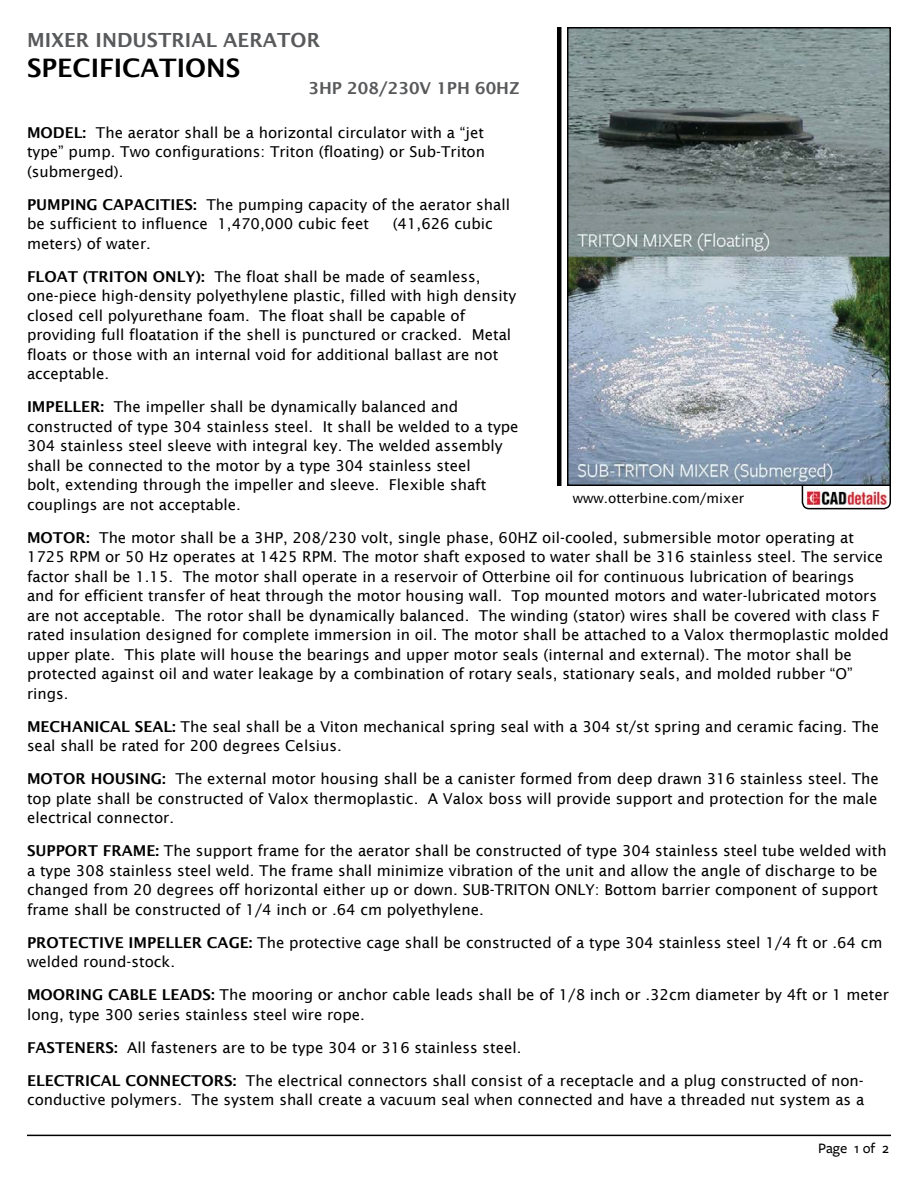
<style>
.page{position:relative;width:918px;height:1188px;background:#fff}
.page>*{position:absolute;margin:0;border:0;box-sizing:border-box;transform-origin:0 0}
.t1{font:600 25.5px "Lucida Sans";color:#000}
.t2{font:600 19.5px "Lucida Sans";color:#58595b}
.t3{font:600 16.5px "Lucida Sans";color:#58595b}
.t4{font:15px/19.5px "Lucida Sans";color:#000}
.t5{font:500 15px "Freight Sans Pro";color:#000}
.t6{font:13.5px "Lucida Sans";color:#000}
.s1{font-weight:600}
</style>
<div class="page">
<hr style="left:27px;top:1135px;width:864px;height:1px;background:#000">
<div style="left:802px;top:467px;width:89px;height:42px;border:2px solid #000;border-radius:7px"></div>
<img style="left:805px;top:489px;width:83px;height:16px">
<img style="left:570px;top:30px;width:318px;height:453px">
<div style="left:567px;top:27px;width:324px;height:459px;border:2px solid #000"></div>
<hr style="left:557px;top:27px;width:4px;height:459px;background:#000">
<h2 class="t2" style="left:27px;top:29px;width:295px">MIXER INDUSTRIAL AERATOR</h2>
<h1 class="t1" style="left:27px;top:54px;width:215px">SPECIFICATIONS</h1>
<p class="t3" style="left:309px;top:78px;width:213px">3HP 208/230V 1PH 60HZ</p>
<p class="t4" style="left:27px;top:123px;width:460px;text-align:justify"><span class="s1">MODEL:</span> The aerator shall be a horizontal circulator with a “jet type” pump. Two configurations: Triton (floating) or Sub-Triton (submerged).</p>
<p class="t4" style="left:27px;top:195px;width:485px"><span class="s1">PUMPING CAPACITIES:</span> The pumping capacity of the aerator shall be sufficient to influence 1,470,000 cubic feet</p>
<p class="t4" style="left:393px;top:214px;width:102px">(41,626 cubic</p>
<p class="t4" style="left:27px;top:234px;width:125px">meters) of water.</p>
<p class="t4" style="left:27px;top:267px;width:491px"><span class="s1">FLOAT (TRITON ONLY):</span> The float shall be made of seamless, one-piece high-density polyethylene plastic, filled with high density closed cell polyurethane foam. The float shall be capable of providing full floatation if the shell is punctured or cracked. Metal floats or those with an internal void for additional ballast are not acceptable.</p>
<p class="t4" style="left:27px;top:397px;width:493px"><span class="s1">IMPELLER:</span> The impeller shall be dynamically balanced and constructed of type 304 stainless steel. It shall be welded to a type 304 stainless steel sleeve with integral key. The welded assembly shall be connected to the motor by a type 304 stainless steel<br>bolt, extending through the impeller and sleeve. Flexible shaft couplings are not acceptable.</p>
<p class="t4" style="left:27px;top:528px;width:864px"><span class="s1">MOTOR:</span> The motor shall be a 3HP, 208/230 volt, single phase, 60HZ oil-cooled, submersible motor operating at 1725 RPM or 50 Hz operates at 1425 RPM. The motor shaft exposed to water shall be 316 stainless steel. The service factor shall be 1.15. The motor shall operate in a reservoir of Otterbine oil for continuous lubrication of bearings<br>and for efficient transfer of heat through the motor housing wall. Top mounted motors and water-lubricated motors are not acceptable. The rotor shall be dynamically balanced. The winding (stator) wires shall be covered with class F rated insulation designed for complete immersion in oil. The motor shall be attached to a Valox thermoplastic molded upper plate. This plate will house the bearings and upper motor seals (internal and external). The motor shall be protected against oil and water leakage by a combination of rotary seals, stationary seals, and molded rubber “O” rings.</p>
<p class="t4" style="left:27px;top:717px;width:854px"><span class="s1">MECHANICAL SEAL:</span> The seal shall be a Viton mechanical spring seal with a 304 st/st spring and ceramic facing. The seal shall be rated for 200 degrees Celsius.</p>
<p class="t4" style="left:27px;top:769px;width:853px;text-align:justify"><span class="s1">MOTOR HOUSING:</span> The external motor housing shall be a canister formed from deep drawn 316 stainless steel. The top plate shall be constructed of Valox thermoplastic. A Valox boss will provide support and protection for the male electrical connector.</p>
<p class="t4" style="left:27px;top:841px;width:861px"><span class="s1">SUPPORT FRAME:</span> The support frame for the aerator shall be constructed of type 304 stainless steel tube welded with a type 308 stainless steel weld. The frame shall minimize vibration of the unit and allow the angle of discharge to be changed from 20 degrees off horizontal either up or down. SUB-TRITON ONLY: Bottom barrier component of support frame shall be constructed of 1/4 inch or .64 cm polyethylene.</p>
<p class="t4" style="left:27px;top:933px;width:857px"><span class="s1">PROTECTIVE IMPELLER CAGE:</span> The protective cage shall be constructed of a type 304 stainless steel 1/4 ft or .64 cm welded round-stock.</p>
<p class="t4" style="left:27px;top:985px;width:863px"><span class="s1">MOORING CABLE LEADS:</span> The mooring or anchor cable leads shall be of 1/8 inch or .32cm diameter by 4ft or 1 meter long, type 300 series stainless steel wire rope.</p>
<p class="t4" style="left:27px;top:1038px;width:496px"><span class="s1">FASTENERS:</span> All fasteners are to be type 304 or 316 stainless steel.</p>
<p class="t4" style="left:27px;top:1071px;width:839px"><span class="s1">ELECTRICAL CONNECTORS:</span> The electrical connectors shall consist of a receptacle and a plug constructed of non&shy;conductive polymers. The system shall create a vacuum seal when connected and have a threaded nut system as a</p>
<p class="t6" style="left:573px;top:490px;width:173px">www.otterbine.com/mixer</p>
<p class="t5" style="left:818px;top:1138px;width:72px">Page 1 of 2</p>
</div>
